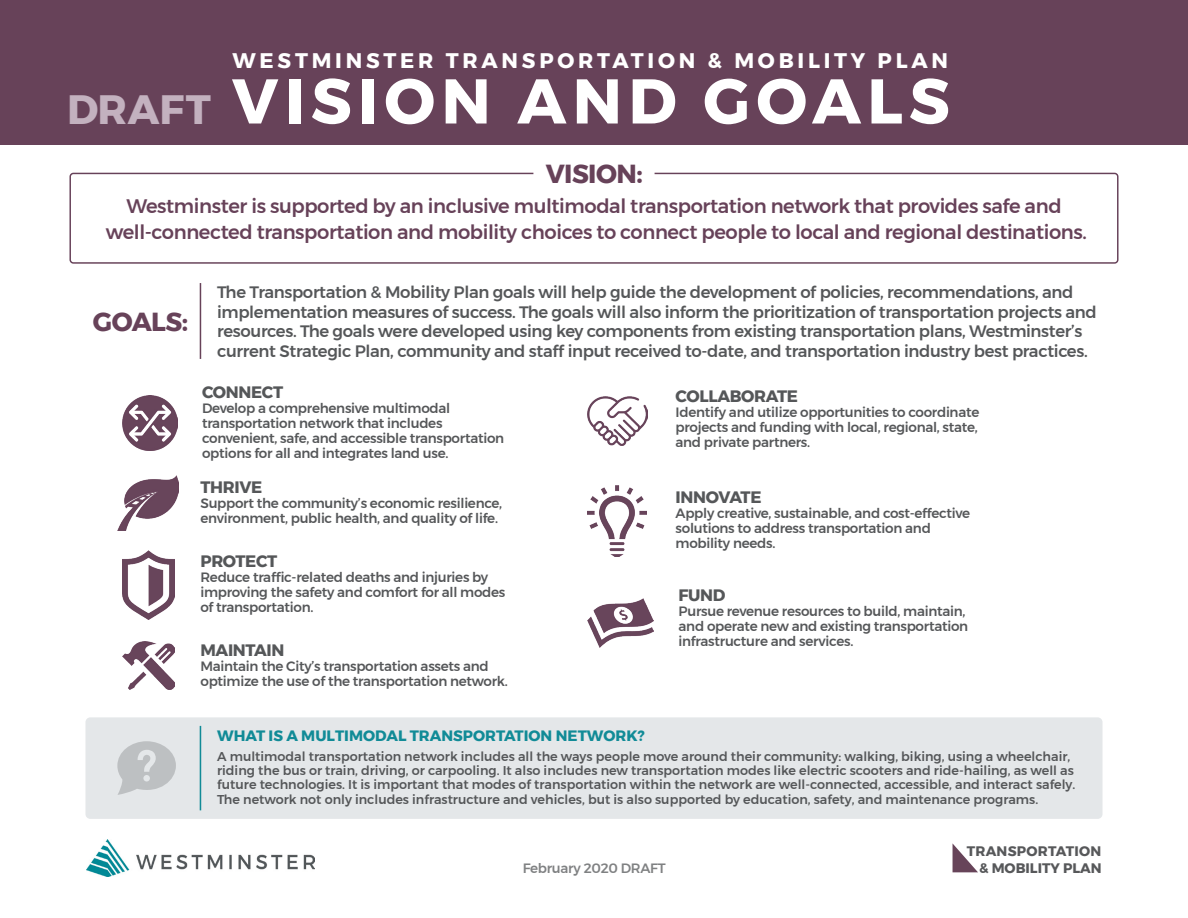
<style>
.page{position:relative;width:1188px;height:918px;background:#fff}
.page>*{position:absolute;margin:0;border:0;box-sizing:border-box;transform-origin:0 0}
.t1{font:700 63px "Montserrat";letter-spacing:.1em;color:#fff}
.t2{font:700 40.95px "Montserrat";letter-spacing:.01em;color:#c3b1bf}
.t3{font:700 26.1px "Montserrat";letter-spacing:-.02em;color:#674259}
.t4{font:700 21px "Montserrat";letter-spacing:.18em;color:#fff}
.t5{font:500 19.5px/25.5px "Montserrat";letter-spacing:-.02em;color:#674259;text-align:center}
.t6{font:500 16.5px/19.5px "Montserrat";letter-spacing:-.02em;color:#555759}
.t7{font:700 16.5px "Montserrat";letter-spacing:-.02em;color:#555759}
.t8{font:700 15px "Montserrat";color:#118b97}
.t9{font:700 13.8px/16.5px "Montserrat";letter-spacing:.005em;color:#57585a;text-align:right}
.t10{font:500 13.5px/15px "Montserrat";letter-spacing:-.02em;color:#555759}
.t11{font:500 12.75px/14.2px "Montserrat";color:#555759}
</style>
<div class="page">
<div style="left:0;top:0;width:1188px;height:145px;background:#674259"></div>
<hr style="left:200px;top:283px;width:1px;height:76px;background:#674259">
<div style="left:69px;top:173px;width:1050px;height:91px;border:1px solid #674259;border-radius:3px"></div>
<svg style="left:533px;top:172px;width:122px;height:3px"></svg>
<img style="left:122px;top:396px;width:55px;height:55px">
<img style="left:588px;top:598px;width:65px;height:49px">
<img style="left:118px;top:475px;width:61px;height:56px">
<img style="left:588px;top:396px;width:59px;height:49px">
<img style="left:588px;top:485px;width:59px;height:71px">
<img style="left:122px;top:550px;width:52px;height:69px">
<img style="left:122px;top:642px;width:52px;height:47px">
<div style="left:85px;top:717px;width:1018px;height:102px;background:#e4e7e9;border-radius:5px"></div>
<svg style="left:117px;top:741px;width:59px;height:54px"></svg>
<hr style="left:200px;top:726px;width:1px;height:84px;background:#118b97">
<img style="left:86px;top:840px;width:229px;height:37px">
<svg style="left:953px;top:844px;width:25px;height:28px"></svg>
<h2 class="t2" style="left:67px;top:76px;width:146px">DRAFT</h2>
<h3 class="t4" style="left:232px;top:44px;width:717px">WESTMINSTER TRANSPORTATION &amp; MOBILITY PLAN</h3>
<h1 class="t1" style="left:232px;top:51px;width:719px">VISION AND GOALS</h1>
<h3 class="t3" style="left:546px;top:152px;width:99px">VISION:</h3>
<h3 class="t5" style="left:106px;top:193px;width:983px">Westminster is supported by an inclusive multimodal transportation network that provides safe and well-connected transportation and mobility choices to connect people to local and regional destinations.</h3>
<h3 class="t3" style="left:93px;top:300px;width:97px">GOALS:</h3>
<p class="t6" style="left:217px;top:283px;width:881px">The Transportation &amp; Mobility Plan goals will help guide the development of policies, recommendations, and implementation measures of success. The goals will also inform the prioritization of transportation projects and resources. The goals were developed using key components from existing transportation plans, Westminster’s current Strategic Plan, community and staff input received to-date, and transportation industry best practices.</p>
<p class="t7" style="left:202px;top:379px;width:83px">CONNECT</p>
<p class="t10" style="left:202px;top:401px;width:304px">Develop a comprehensive multimodal transportation network that includes convenient, safe, and accessible transportation options for all and integrates land use.</p>
<p class="t7" style="left:200px;top:474px;width:63px">THRIVE</p>
<p class="t10" style="left:200px;top:496px;width:303px">Support the community’s economic resilience, environment, public health, and quality of life.</p>
<p class="t7" style="left:200px;top:548px;width:78px">PROTECT</p>
<p class="t10" style="left:200px;top:570px;width:307px">Reduce traffic-related deaths and injuries by improving the safety and comfort for all modes of transportation.</p>
<p class="t7" style="left:200px;top:637px;width:86px">MAINTAIN</p>
<p class="t10" style="left:200px;top:659px;width:309px">Maintain the City’s transportation assets and optimize the use of the transportation network.</p>
<p class="t7" style="left:676px;top:383px;width:124px">COLLABORATE</p>
<p class="t10" style="left:676px;top:404px;width:305px;text-align:justify">Identify and utilize opportunities to coordinate projects and funding with local, regional, state, and private partners.</p>
<p class="t7" style="left:676px;top:484px;width:87px">INNOVATE</p>
<p class="t10" style="left:676px;top:506px;width:296px">Apply creative, sustainable, and cost-effective solutions to address transportation and mobility needs.</p>
<p class="t7" style="left:679px;top:582px;width:48px">FUND</p>
<p class="t10" style="left:679px;top:604px;width:291px">Pursue revenue resources to build, maintain, and operate new and existing transportation infrastructure and services.</p>
<p class="t8" style="left:217px;top:723px;width:429px">WHAT IS A MULTIMODAL TRANSPORTATION NETWORK?</p>
<p class="t11" style="left:217px;top:749px;width:860px">A multimodal transportation network includes all the ways people move around their community: walking, biking, using a wheelchair, riding the bus or train, driving, or carpooling. It also includes new transportation modes like electric scooters and ride-hailing, as well as future technologies. It is important that modes of transportation within the network are well-connected, accessible, and interact safely.<br>The network not only includes infrastructure and vehicles, but is also supported by education, safety, and maintenance programs.</p>
<p class="t10" style="left:522px;top:861px;width:145px">February 2020 DRAFT</p>
<p class="t9" style="left:967px;top:843px;width:137px">TRANSPORTATION &amp; MOBILITY PLAN</p>
</div>
